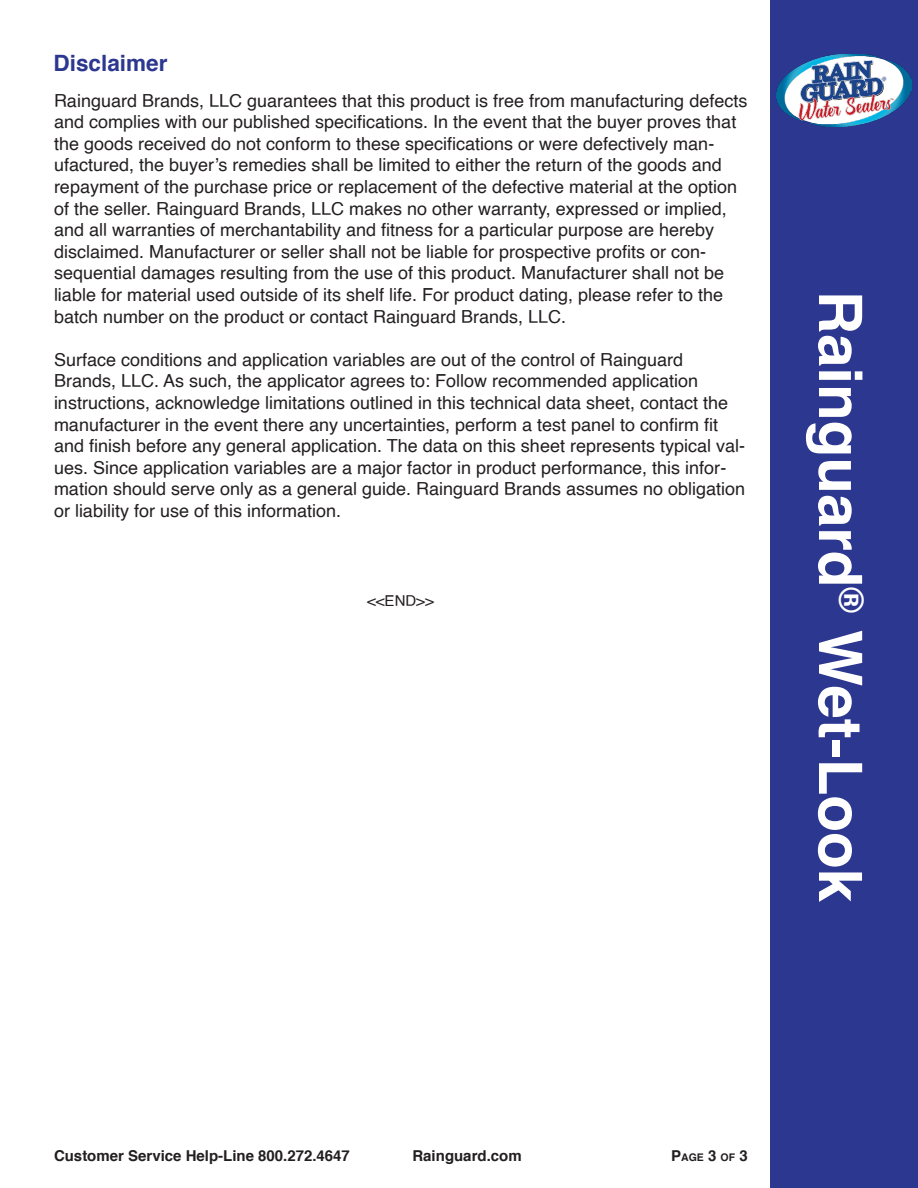
<style>
.page{position:relative;width:918px;height:1188px;background:#fff}
.page>*{position:absolute;margin:0;border:0;box-sizing:border-box;transform-origin:0 0}
.t1{font:700 60px "Helvetica";color:#fff}
.Subtitle{font:700 22.5px "Helvetica";color:#2c3790}
.t2{font:18px/21.6px "Helvetica";color:#231f20}
.t3{font:700 15px "Helvetica";color:#231f20}
.t4{font:15px "Helvetica";color:#231f20}
.t5{font:700 10.5px "Helvetica";color:#231f20}
.s1{font-size:15px}
</style>
<div class="page">
<div style="left:770px;top:0;width:148px;height:1188px;background:#2c3790"></div>
<img style="left:777px;top:54px;width:135px;height:72px">
<p class="Subtitle" style="left:54px;top:45px;width:115px">Disclaimer</p>
<p class="t2" style="left:54px;top:90px;width:695px">Rainguard Brands, LLC guarantees that this product is free from manufacturing defects and complies with our published specifications. In the event that the buyer proves that the goods received do not conform to these specifications or were defectively man&shy;ufactured, the buyer’s remedies shall be limited to either the return of the goods and repayment of the purchase price or replacement of the defective material at the option of the seller. Rainguard Brands, LLC makes no other warranty, expressed or implied, and all warranties of merchantability and fitness for a particular purpose are hereby disclaimed. Manufacturer or seller shall not be liable for prospective profits or con&shy;sequential damages resulting from the use of this product. Manufacturer shall not be liable for material used outside of its shelf life. For product dating, please refer to the batch number on the product or contact Rainguard Brands, LLC.</p>
<p class="t2" style="left:54px;top:349px;width:693px">Surface conditions and application variables are out of the control of Rainguard Brands, LLC. As such, the applicator agrees to: Follow recommended application instructions, acknowledge limitations outlined in this technical data sheet, contact the manufacturer in the event there any uncertainties, perform a test panel to confirm fit and finish before any general application. The data on this sheet represents typical val&shy;ues. Since application variables are a major factor in product performance, this infor&shy;mation should serve only as a general guide. Rainguard Brands assumes no obligation or liability for use of this information.</p>
<p class="t4" style="left:367px;top:590px;width:68px">&lt;&lt;END&gt;&gt;</p>
<p class="t1" style="left:889px;top:291px;width:613px;rotate:90deg">Rainguard<sup>®</sup> Wet-Look</p>
<p class="t3" style="left:54px;top:1144px;width:297px">Customer Service Help-Line 800.272.4647</p>
<p class="t3" style="left:412px;top:1144px;width:111px">Rainguard.com</p>
<p class="t5" style="left:671px;top:1149px;width:78px"><span class="s1">P</span>AGE <span class="s1">3</span> OF <span class="s1">3</span></p>
</div>
